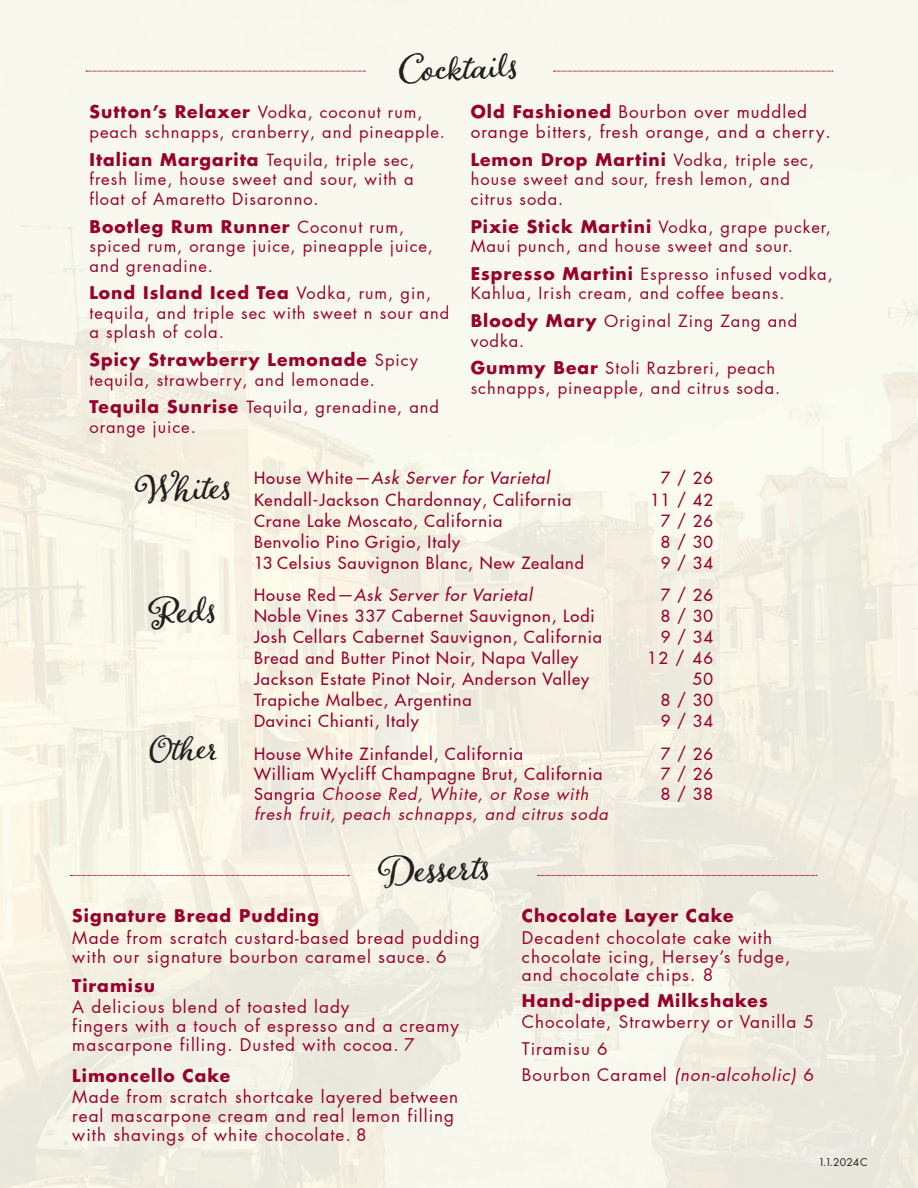
<style>
.page{position:relative;width:918px;height:1188px;background:#fff}
.page>*{position:absolute;margin:0;border:0;box-sizing:border-box;transform-origin:0 0}
.t1{font:45px "Adorn Bouquet";color:#231f20}
.t2{font:42px "Adorn Bouquet";color:#231f20}
.t3{font:17.1px/18.8px "Futura LT Pro";letter-spacing:.06em;color:#98012d}
.t4{font:700 17.1px "Futura LT Pro";letter-spacing:.06em;color:#98012d}
.t5{font:16.5px/19.5px "Futura LT Pro";letter-spacing:.06em;color:#98012d}
.t6{font:500 16.5px "Futura LT Pro";letter-spacing:.06em;color:#98012d}
.t7{font:italic 16.5px "Futura LT Pro";letter-spacing:.06em;color:#98012d}
.t8{font:italic 500 16.5px "Futura LT Pro";letter-spacing:.06em;color:#98012d}
.t9{font:10.5px "Futura LT Pro";letter-spacing:.01em;color:#231f20}
.s1{font-weight:700;font-size:17.1px}
.s2{font-weight:400;font-size:16.5px}
.s3{font-weight:700}
.s4{font-style:normal}
.s5{font-weight:500;font-style:normal}
.s6{font-style:italic}
</style>
<div class="page">
<img style="left:0;top:0;width:918px;height:1188px">
<svg style="left:86px;top:71px;width:279px;height:1px"></svg>
<svg style="left:554px;top:71px;width:279px;height:1px"></svg>
<svg style="left:70px;top:875px;width:279px;height:1px"></svg>
<svg style="left:538px;top:875px;width:279px;height:1px"></svg>
<h1 class="t1" style="left:397px;top:40px;width:120px;rotate:-3deg">Cocktails</h1>
<p class="t5" style="left:90px;top:102px;width:357px"><span class="s1">Sutton’s Relaxer</span> Vodka, coconut rum, peach schnapps, cranberry, and pineapple.</p>
<p class="t5" style="left:90px;top:150px;width:326px;text-align:justify"><span class="s1">Italian Margarita</span> Tequila, triple sec, fresh lime, house sweet and sour, with a float of Amaretto Disaronno.</p>
<p class="t4" style="left:90px;top:213px;width:316px">Bootleg Rum Runner <span class="s2">Coconut rum,</span></p>
<p class="t5" style="left:90px;top:236px;width:345px">spiced rum, orange juice, pineapple juice, and grenadine.</p>
<p class="t4" style="left:90px;top:280px;width:343px">Lond Island Iced Tea <span class="s2">Vodka, rum, gin,</span></p>
<p class="t5" style="left:90px;top:303px;width:361px">tequila, and triple sec with sweet n sour and a splash of cola.</p>
<p class="t4" style="left:90px;top:346px;width:330px">Spicy Strawberry Lemonade <span class="s2">Spicy</span></p>
<p class="t5" style="left:90px;top:365px;width:351px;line-height:27.8px">tequila, strawberry, and lemonade.<br><span class="s1">Tequila Sunrise</span> Tequila, grenadine, and</p>
<p class="t5" style="left:90px;top:417px;width:108px">orange juice.</p>
<p class="t3" style="left:471px;top:102px;width:362px;line-height:19.5px"><span class="s3">Old Fashioned</span> Bourbon over muddled orange bitters, fresh orange, and a cherry.</p>
<p class="t4" style="left:471px;top:146px;width:345px">Lemon Drop Martini <span class="s2">Vodka, triple sec,</span></p>
<p class="t5" style="left:471px;top:169px;width:321px">house sweet and sour, fresh lemon, and citrus soda.</p>
<p class="t5" style="left:471px;top:217px;width:362px"><span class="s1">Pixie Stick Martini</span> Vodka, grape pucker,<br>Maui punch, and house sweet and sour.</p>
<p class="t5" style="left:471px;top:264px;width:364px"><span class="s1">Espresso Martini</span> Espresso infused vodka,<br>Kahlua, Irish cream, and coffee beans.</p>
<p class="t5" style="left:471px;top:311px;width:328px"><span class="s1">Bloody Mary</span> Original Zing Zang and vodka.</p>
<p class="t5" style="left:471px;top:358px;width:311px"><span class="s1">Gummy Bear</span> Stoli Razbreri, peach schnapps, pineapple, and citrus soda.</p>
<h1 class="t1" style="left:134px;top:460px;width:96px;rotate:-3deg">Whites</h1>
<h1 class="t1" style="left:147px;top:582px;width:68px;rotate:-3deg">Reds</h1>
<h2 class="t2" style="left:148px;top:722px;width:68px;rotate:-3deg">Other</h2>
<p class="t8" style="left:254px;top:466px;width:297px"><span class="s4">House White</span>—Ask Server for Varietal</p>
<p class="t6" style="left:661px;top:466px;width:54px">7 / 26</p>
<p class="t6" style="left:254px;top:487px;width:319px">Kendall-Jackson Chardonnay, California</p>
<p class="t6" style="left:650px;top:487px;width:64px">11 / 42</p>
<p class="t6" style="left:254px;top:508px;width:250px">Crane Lake Moscato, California</p>
<p class="t6" style="left:661px;top:508px;width:54px">7 / 26</p>
<p class="t6" style="left:254px;top:529px;width:208px">Benvolio Pino Grigio, Italy</p>
<p class="t6" style="left:661px;top:529px;width:54px">8 / 30</p>
<p class="t6" style="left:254px;top:550px;width:332px">13 Celsius Sauvignon Blanc, New Zealand</p>
<p class="t6" style="left:661px;top:550px;width:54px">9 / 34</p>
<p class="t8" style="left:254px;top:583px;width:280px"><span class="s4">House Red</span>—Ask Server for Varietal</p>
<p class="t6" style="left:661px;top:583px;width:54px">7 / 26</p>
<p class="t6" style="left:254px;top:604px;width:342px">Noble Vines 337 Cabernet Sauvignon, Lodi</p>
<p class="t6" style="left:661px;top:604px;width:54px">8 / 30</p>
<p class="t6" style="left:254px;top:625px;width:350px">Josh Cellars Cabernet Sauvignon, California</p>
<p class="t6" style="left:661px;top:625px;width:54px">9 / 34</p>
<p class="t6" style="left:254px;top:646px;width:326px">Bread and Butter Pinot Noir, Napa Valley</p>
<p class="t6" style="left:648px;top:646px;width:67px">12 / 46</p>
<p class="t6" style="left:254px;top:667px;width:337px">Jackson Estate Pinot Noir, Anderson Valley</p>
<p class="t6" style="left:692px;top:667px;width:22px">50</p>
<p class="t6" style="left:254px;top:688px;width:219px">Trapiche Malbec, Argentina</p>
<p class="t6" style="left:661px;top:688px;width:54px">8 / 30</p>
<p class="t6" style="left:254px;top:709px;width:166px">Davinci Chianti, Italy</p>
<p class="t6" style="left:661px;top:709px;width:54px">9 / 34</p>
<p class="t6" style="left:254px;top:741px;width:270px">House White Zinfandel, California</p>
<p class="t6" style="left:661px;top:741px;width:54px">7 / 26</p>
<p class="t6" style="left:254px;top:762px;width:350px">William Wycliff Champagne Brut, California</p>
<p class="t6" style="left:661px;top:762px;width:54px">7 / 26</p>
<p class="t7" style="left:254px;top:783px;width:336px"><span class="s5">Sangria</span> Choose Red, White, or Rose with</p>
<p class="t6" style="left:661px;top:782px;width:54px">8 / 38</p>
<p class="t7" style="left:254px;top:802px;width:356px">fresh fruit, peach schnapps, and citrus soda</p>
<h1 class="t1" style="left:377px;top:841px;width:112px;rotate:-3deg">Desserts</h1>
<p class="t4" style="left:72px;top:903px;width:248px">Signature Bread Pudding</p>
<p class="t3" style="left:72px;top:928px;width:409px">Made from scratch custard-based bread pudding with our signature bourbon caramel sauce. 6</p>
<p class="t4" style="left:72px;top:972px;width:84px">Tiramisu</p>
<p class="t3" style="left:72px;top:998px;width:388px">A delicious blend of toasted lady<br>fingers with a touch of espresso and a creamy mascarpone filling. Dusted with cocoa. 7</p>
<p class="t4" style="left:72px;top:1062px;width:159px">Limoncello Cake</p>
<p class="t3" style="left:72px;top:1087px;width:387px">Made from scratch shortcake layered between real mascarpone cream and real lemon filling with shavings of white chocolate. 8</p>
<p class="t4" style="left:522px;top:903px;width:213px">Chocolate Layer Cake</p>
<p class="t3" style="left:522px;top:928px;width:270px">Decadent chocolate cake with chocolate icing, Hersey’s fudge, and chocolate chips. 8</p>
<p class="t4" style="left:522px;top:987px;width:247px">Hand-dipped Milkshakes</p>
<p class="t3" style="left:522px;top:1008px;width:294px;line-height:27px">Chocolate, Strawberry or Vanilla 5<br>Tiramisu 6</p>
<p class="t3" style="left:522px;top:1065px;width:293px">Bourbon Caramel <span class="s6">(non-alcoholic)</span> 6</p>
<p class="t9" style="left:819px;top:1155px;width:50px">1.1.2024C</p>
</div>
